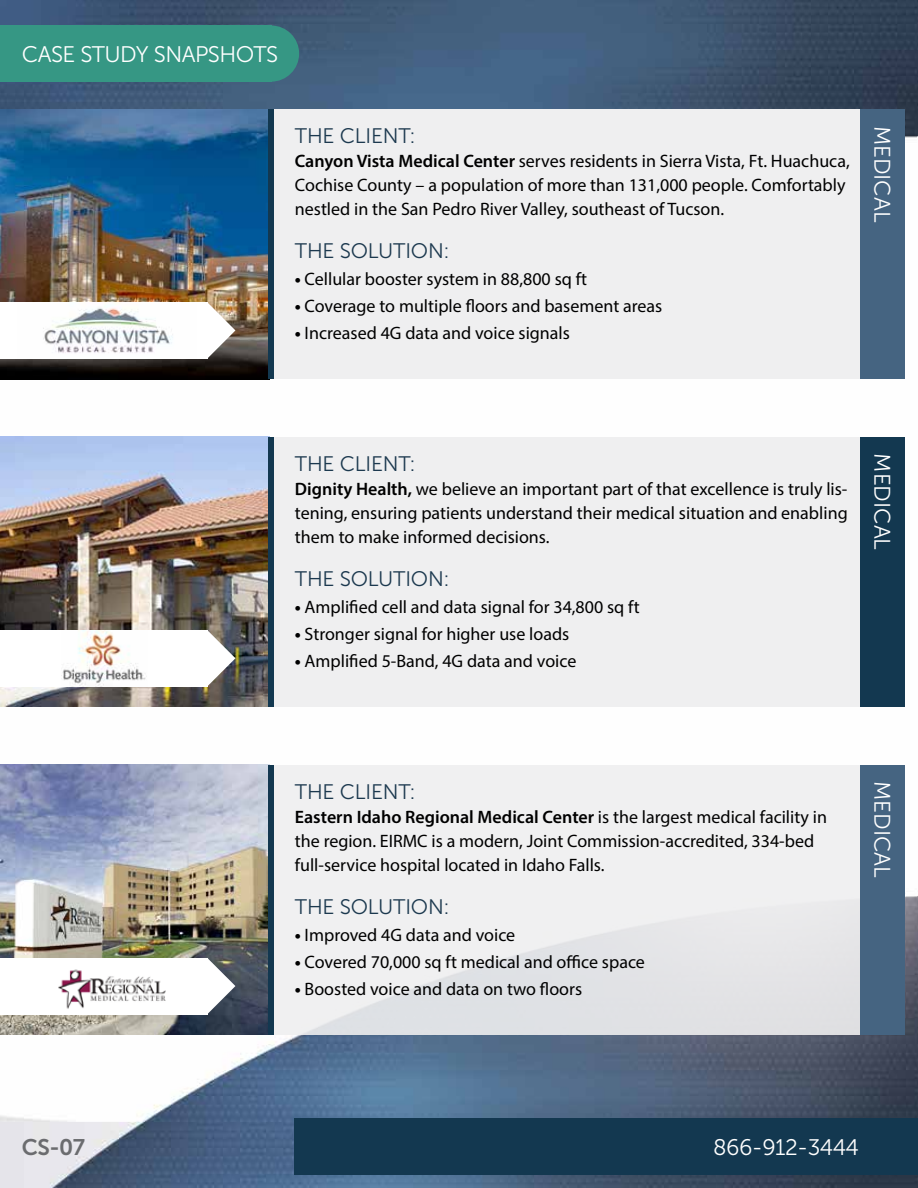
<style>
.page{position:relative;width:918px;height:1188px;background:#fff}
.page>*{position:absolute;margin:0;border:0;box-sizing:border-box;transform-origin:0 0}
.t1{font:22.5px "Museo Sans 300";letter-spacing:-.025em;color:#fff}
.t2{font:22.5px "Museo Sans 300";color:#fff}
.t3{font:22.5px "Museo Sans 700";color:#6b6c6f}
.t4{font:21px "Museo Sans 300";letter-spacing:-.01em;color:#1c394f}
.t5{font:18px/24px "Myriad Pro";color:#000}
.s1{font-weight:600}
.s2{font-weight:700}
</style>
<div class="page">
<img style="left:0;top:0;width:918px;height:1188px">
<div style="left:270px;top:109px;width:590px;height:270px;background:#efeff0"></div>
<div style="left:270px;top:437px;width:590px;height:270px;background:#efeff0"></div>
<div style="left:270px;top:765px;width:590px;height:270px;background:linear-gradient(to bottom,#f4f4f4,#e3e4e7)"></div>
<div style="left:243px;top:25px;width:56px;height:57px;background:#369784;border-radius:50%"></div>
<div style="left:0;top:26px;width:271px;height:56px;background:#369784"></div>
<div style="left:295px;top:1118px;width:623px;height:56px;background:#133850"></div>
<img style="left:0;top:109px;width:268px;height:270px">
<svg style="left:207px;top:302px;width:28px;height:57px"></svg>
<img style="left:0;top:437px;width:268px;height:270px">
<svg style="left:207px;top:630px;width:28px;height:56px"></svg>
<img style="left:0;top:765px;width:268px;height:270px">
<svg style="left:207px;top:958px;width:28px;height:56px"></svg>
<div style="left:0;top:302px;width:207px;height:57px;background:#fff"></div>
<img style="left:43px;top:302px;width:130px;height:51px">
<div style="left:0;top:630px;width:207px;height:56px;background:#fff"></div>
<img style="left:61px;top:630px;width:85px;height:56px">
<div style="left:0;top:958px;width:207px;height:56px;background:#fff"></div>
<img style="left:58px;top:969px;width:108px;height:40px">
<div style="left:860px;top:109px;width:44px;height:270px;background:#456481"></div>
<div style="left:860px;top:437px;width:44px;height:270px;background:#133850"></div>
<div style="left:860px;top:765px;width:44px;height:270px;background:#456481"></div>
<div style="left:268px;top:109px;width:6px;height:270px;background:#133850"></div>
<div style="left:268px;top:437px;width:6px;height:270px;background:#133850"></div>
<div style="left:268px;top:765px;width:6px;height:270px;background:#133850"></div>
<p class="t1" style="left:22px;top:42px;width:258px">CASE STUDY SNAPSHOTS</p>
<p class="t4" style="left:295px;top:125px;width:122px">THE CLIENT:</p>
<p class="t5" style="left:295px;top:149px;width:556px"><span class="s1">Canyon Vista Medical Center</span> serves residents in Sierra Vista, Ft. Huachuca,<br>Cochise County – a population of more than 131,000 people. Comfortably nestled in the San Pedro River Valley, southeast of Tucson.</p>
<p class="t4" style="left:295px;top:240px;width:156px">THE SOLUTION:</p>
<p class="t5" style="left:295px;top:267px;width:294px"><span class="s2">•</span> Cellular booster system in 88,800 sq ft</p>
<p class="t5" style="left:295px;top:294px;width:369px"><span class="s2">•</span> Coverage to multiple floors and basement areas</p>
<p class="t5" style="left:295px;top:321px;width:276px"><span class="s2">•</span> Increased 4G data and voice signals</p>
<p class="t2" style="left:894px;top:126px;width:98px;rotate:90deg">MEDICAL</p>
<p class="t4" style="left:295px;top:452px;width:122px">THE CLIENT:</p>
<p class="t5" style="left:295px;top:477px;width:554px;text-align:justify"><span class="s1">Dignity Health,</span> we believe an important part of that excellence is truly lis&shy;tening, ensuring patients understand their medical situation and enabling them to make informed decisions.</p>
<p class="t4" style="left:295px;top:568px;width:156px">THE SOLUTION:</p>
<p class="t5" style="left:295px;top:595px;width:346px"><span class="s2">•</span> Amplified cell and data signal for 34,800 sq ft</p>
<p class="t5" style="left:295px;top:622px;width:276px"><span class="s2">•</span> Stronger signal for higher use loads</p>
<p class="t5" style="left:295px;top:649px;width:283px"><span class="s2">•</span> Amplified 5-Band, 4G data and voice</p>
<p class="t2" style="left:894px;top:453px;width:98px;rotate:90deg">MEDICAL</p>
<p class="t4" style="left:295px;top:780px;width:122px">THE CLIENT:</p>
<p class="t5" style="left:295px;top:804px;width:534px"><span class="s1">Eastern Idaho Regional Medical Center</span> is the largest medical facility in the region. EIRMC is a modern, Joint Commission-accredited, 334-bed full-service hospital located in Idaho Falls.</p>
<p class="t4" style="left:295px;top:895px;width:156px">THE SOLUTION:</p>
<p class="t5" style="left:295px;top:923px;width:222px"><span class="s2">•</span> Improved 4G data and voice</p>
<p class="t5" style="left:295px;top:950px;width:352px"><span class="s2">•</span> Covered 70,000 sq ft medical and office space</p>
<p class="t5" style="left:295px;top:977px;width:289px"><span class="s2">•</span> Boosted voice and data on two floors</p>
<p class="t2" style="left:894px;top:781px;width:98px;rotate:90deg">MEDICAL</p>
<p class="t3" style="left:22px;top:1134px;width:65px">CS-07</p>
<p class="t1" style="left:713px;top:1135px;width:147px">866-912-3444</p>
</div>
